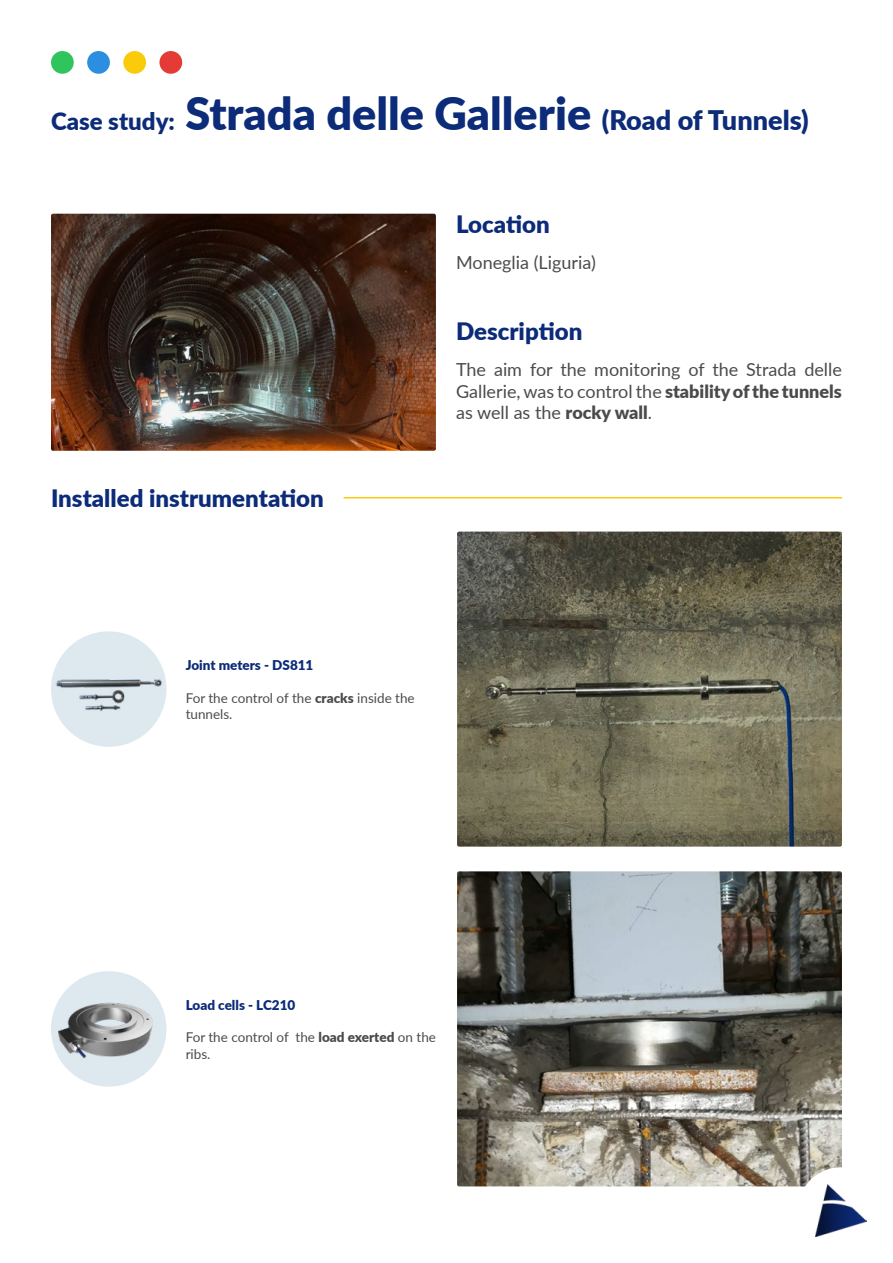
<style>
.page{position:relative;width:893px;height:1263px;background:#fff}
.page>*{position:absolute;margin:0;border:0;box-sizing:border-box;transform-origin:0 0}
.t1{font:900 45px "Lato";color:#0c2b79}
.t2{font:900 24px "Lato";color:#0c2b79}
.t3{font:18px/21.6px "Lato";color:#4b4b4b;text-align:justify}
.t4{font:13.5px/16.2px "Lato";color:#4b4b4b}
.t5{font:900 13.5px "Lato";color:#0c2b79}
.s1{font-size:24px}
.s2{font-size:27px}
.s3{font-weight:900}
</style>
<div class="page">
<img style="left:457px;top:871px;width:385px;height:315px">
<div style="left:798px;top:1167px;width:86px;height:87px;background:#fff;border-radius:50%"></div>
<img style="left:51px;top:214px;width:385px;height:237px">
<img style="left:457px;top:531px;width:385px;height:316px">
<div style="left:51px;top:631px;width:115px;height:116px;background:#dee8ef;border-radius:50%"></div>
<img style="left:54px;top:658px;width:112px;height:74px">
<img style="left:51px;top:971px;width:115px;height:116px;border-radius:58px">
<hr style="left:344px;top:497px;width:498px;height:1px;background:#f9cb0b">
<img style="left:815px;top:1184px;width:52px;height:52px">
<div style="left:51px;top:51px;width:23px;height:23px;background:#30c45d;border-radius:50%"></div>
<div style="left:87px;top:51px;width:23px;height:23px;background:#2b8ee0;border-radius:50%"></div>
<div style="left:123px;top:51px;width:23px;height:23px;background:#f9cb0b;border-radius:50%"></div>
<div style="left:159px;top:51px;width:23px;height:23px;background:#e53b36;border-radius:50%"></div>
<h1 class="t1" style="left:51px;top:86px;width:759px"><span class="s1">Case study:</span> Strada delle Gallerie <span class="s2">(Road of Tunnels)</span></h1>
<h2 class="t2" style="left:456px;top:209px;width:95px">Location</h2>
<p class="t3" style="left:456px;top:251px;width:141px">Moneglia (Liguria)</p>
<h2 class="t2" style="left:51px;top:483px;width:274px">Installed instrumentation</h2>
<h2 class="t2" style="left:456px;top:317px;width:128px">Description</h2>
<p class="t3" style="left:456px;top:358px;width:387px">The aim for the monitoring of the Strada delle Gallerie, was to control the <span class="s3">stability of the tunnels </span>as well as the <span class="s3">rocky wall</span>.</p>
<p class="t5" style="left:186px;top:657px;width:129px">Joint meters - DS811</p>
<p class="t4" style="left:186px;top:689px;width:231px">For the control of the <span class="s3">cracks</span> inside the tunnels.</p>
<p class="t5" style="left:186px;top:997px;width:111px">Load cells - LC210</p>
<p class="t4" style="left:186px;top:1029px;width:252px">For the control of the <span class="s3">load exerted</span> on the ribs.</p>
</div>
